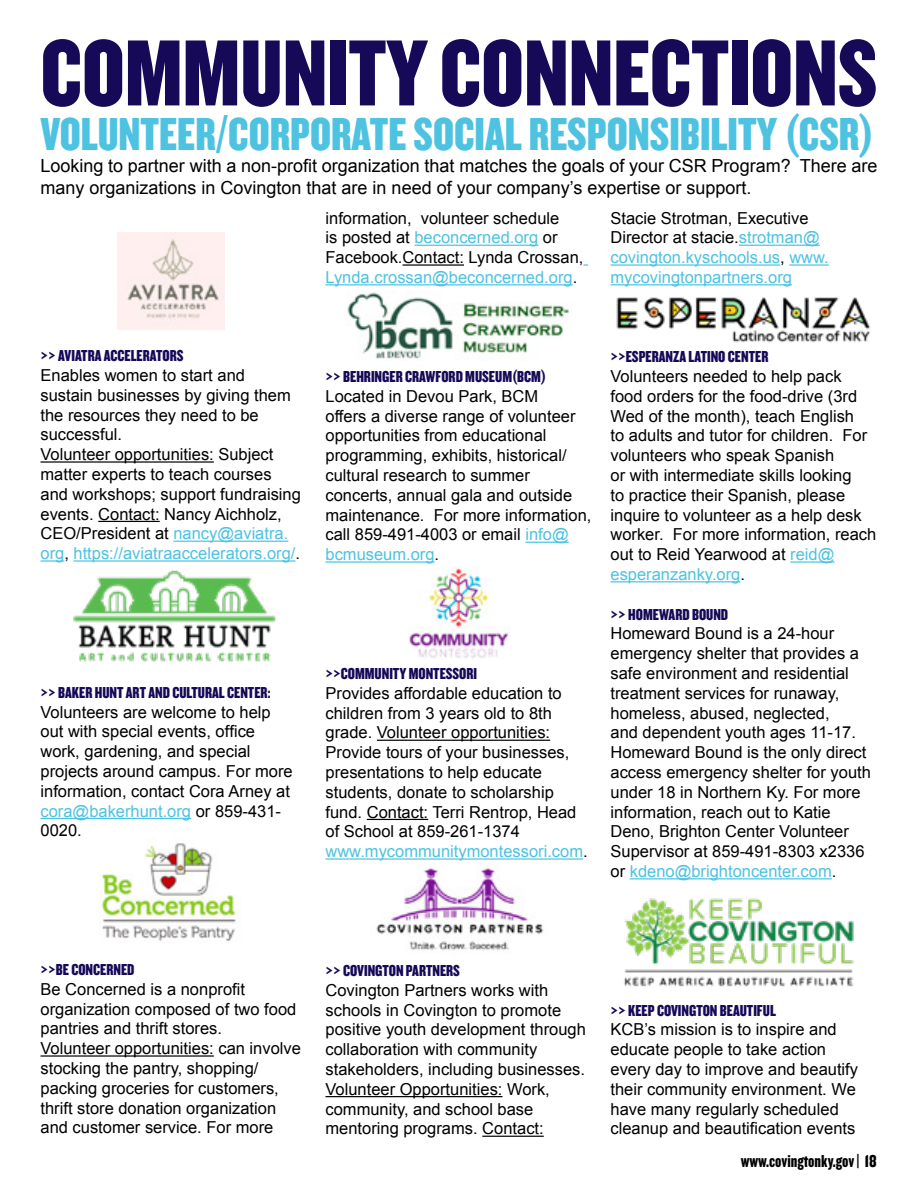
<style>
.page{position:relative;width:918px;height:1188px;background:#fff}
.page>*{position:absolute;margin:0;border:0;box-sizing:border-box;transform-origin:0 0}
.t1{font:97.5px "Knockout HTF69 Full Liteweight";color:#150958}
.t2{font:48px "Knockout HTF69 Full Liteweight";color:#4dc2e1}
.t3{font:18px/21.6px "Arial";color:#000}
.t4{font:18px "Knockout HTF69 Full Liteweight";color:#000}
.t5{font:16.5px/19.8px "Arial";color:#000}
.t6{font:16.5px "Knockout HTF69 Full Liteweight";color:#150958}
.t7{font:16.5px/19.8px "Arial";color:#4dc2e1}
.s1{color:#4dc2e1}
.s2{color:#000}
</style>
<div class="page">
<hr style="left:40px;top:461px;width:174px;height:2px;background:#000">
<hr style="left:98px;top:521px;width:62px;height:1px;background:#000">
<hr style="left:173px;top:541px;width:115px;height:1px;background:#4dc2e1">
<hr style="left:40px;top:560px;width:24px;height:2px;background:#4dc2e1">
<hr style="left:74px;top:560px;width:221px;height:2px;background:#4dc2e1">
<hr style="left:40px;top:818px;width:151px;height:1px;background:#4dc2e1">
<hr style="left:40px;top:1055px;width:174px;height:2px;background:#000">
<hr style="left:414px;top:245px;width:124px;height:1px;background:#4dc2e1">
<hr style="left:403px;top:264px;width:61px;height:2px;background:#000">
<hr style="left:326px;top:284px;width:247px;height:1px;background:#4dc2e1">
<hr style="left:525px;top:542px;width:44px;height:1px;background:#4dc2e1">
<hr style="left:326px;top:561px;width:109px;height:2px;background:#4dc2e1">
<hr style="left:377px;top:740px;width:173px;height:1px;background:#000">
<hr style="left:367px;top:819px;width:61px;height:1px;background:#000">
<hr style="left:326px;top:858px;width:257px;height:2px;background:#4dc2e1">
<hr style="left:326px;top:1096px;width:177px;height:1px;background:#000">
<hr style="left:482px;top:1136px;width:62px;height:1px;background:#000">
<hr style="left:739px;top:245px;width:81px;height:1px;background:#4dc2e1">
<hr style="left:610px;top:264px;width:170px;height:2px;background:#4dc2e1">
<hr style="left:789px;top:264px;width:40px;height:2px;background:#4dc2e1">
<hr style="left:610px;top:284px;width:182px;height:1px;background:#4dc2e1">
<hr style="left:790px;top:561px;width:45px;height:2px;background:#4dc2e1">
<hr style="left:610px;top:581px;width:130px;height:1px;background:#4dc2e1">
<hr style="left:630px;top:878px;width:202px;height:1px;background:#4dc2e1">
<img style="left:73px;top:570px;width:203px;height:92px">
<img style="left:347px;top:292px;width:222px;height:67px">
<img style="left:610px;top:285px;width:261px;height:57px">
<img style="left:101px;top:839px;width:138px;height:103px">
<img style="left:118px;top:232px;width:107px;height:98px">
<img style="left:409px;top:568px;width:100px;height:90px">
<img style="left:376px;top:864px;width:168px;height:87px">
<img style="left:624px;top:898px;width:230px;height:89px">
<h1 class="t1" style="left:40px;top:23px;width:839px">COMMUNITY CONNECTIONS</h1>
<h2 class="t2" style="left:40px;top:110px;width:835px">VOLUNTEER/CORPORATE SOCIAL RESPONSIBILITY (CSR)</h2>
<p class="t3" style="left:40px;top:155px;width:838px">Looking to partner with a non-profit organization that matches the goals of your CSR Program? There are many organizations in Covington that are in need of your company’s expertise or support.</p>
<p class="t6" style="left:40px;top:347px;width:145px">&gt;&gt; AVIATRA ACCELERATORS</p>
<p class="t5" style="left:40px;top:366px;width:262px">Enables women to start and sustain businesses by giving them the resources they need to be successful.<br>Volunteer opportunities: Subject matter experts to teach courses and workshops; support fundraising events. Contact: Nancy Aichholz,<br>CEO/President at <span class="s1">nancy@aviatra. org</span>, <span class="s1">https://aviatraaccelerators.org/</span>.</p>
<p class="t6" style="left:40px;top:684px;width:231px">&gt;&gt; BAKER HUNT ART AND CULTURAL CENTER:</p>
<p class="t5" style="left:40px;top:702px;width:254px">Volunteers are welcome to help out with special events, office work, gardening, and special projects around campus. For more information, contact Cora Arney at <span class="s1">cora@bakerhunt.org</span> or 859-431-<br>0020.</p>
<p class="t5" style="left:326px;top:208px;width:260px">information, volunteer schedule<br>is posted at <span class="s1">beconcerned.org</span> or Facebook.Contact: Lynda Crossan, <span class="s1">Lynda.crossan@beconcerned.org</span>.</p>
<p class="t7" style="left:610px;top:208px;width:220px"><span class="s2">Stacie Strotman, Executive<br>Director at stacie.</span>strotman@ covington.kyschools.us<span class="s2">,</span> www. mycovingtonpartners.org</p>
<p class="t6" style="left:326px;top:368px;width:222px">&gt;&gt; BEHRINGER CRAWFORD MUSEUM(BCM)</p>
<p class="t5" style="left:326px;top:386px;width:267px">Located in Devou Park, BCM<br>offers a diverse range of volunteer opportunities from educational programming, exhibits, historical/ cultural research to summer concerts, annual gala and outside maintenance. For more information, call 859-491-4003 or email <span class="s1">info@ bcmuseum.org</span>.</p>
<p class="t6" style="left:326px;top:665px;width:153px">&gt;&gt;COMMUNITY MONTESSORI</p>
<p class="t5" style="left:326px;top:683px;width:264px">Provides affordable education to children from 3 years old to 8th grade. Volunteer opportunities:<br>Provide tours of your businesses, presentations to help educate students, donate to scholarship fund. Contact: Terri Rentrop, Head of School at 859-261-1374 <span class="s1">www.mycommunitymontessori.com</span>.</p>
<p class="t6" style="left:610px;top:348px;width:159px">&gt;&gt;ESPERANZA LATINO CENTER</p>
<p class="t5" style="left:610px;top:367px;width:267px">Volunteers needed to help pack food orders for the food-drive (3rd<br>Wed of the month), teach English<br>to adults and tutor for children. For volunteers who speak Spanish<br>or with intermediate skills looking<br>to practice their Spanish, please inquire to volunteer as a help desk worker. For more information, reach out to Reid Yearwood at <span class="s1">reid@ esperanzanky.org</span>.</p>
<p class="t6" style="left:610px;top:606px;width:119px">&gt;&gt; HOMEWARD BOUND</p>
<p class="t5" style="left:610px;top:624px;width:262px">Homeward Bound is a 24-hour emergency shelter that provides a safe environment and residential treatment services for runaway, homeless, abused, neglected,<br>and dependent youth ages 11-17.<br>Homeward Bound is the only direct access emergency shelter for youth under 18 in Northern Ky. For more information, reach out to Katie<br>Deno, Brighton Center Volunteer<br>Supervisor at 859-491-8303 x2336 or <span class="s1">kdeno@brightoncenter.com</span>.</p>
<p class="t6" style="left:40px;top:961px;width:96px">&gt;&gt;BE CONCERNED</p>
<p class="t5" style="left:40px;top:979px;width:262px">Be Concerned is a nonprofit organization composed of two food pantries and thrift stores.<br>Volunteer opportunities: can involve stocking the pantry, shopping/ packing groceries for customers, thrift store donation organization and customer service. For more</p>
<p class="t6" style="left:326px;top:962px;width:136px">&gt;&gt; COVINGTON PARTNERS</p>
<p class="t5" style="left:326px;top:980px;width:262px">Covington Partners works with schools in Covington to promote positive youth development through collaboration with community stakeholders, including businesses.<br>Volunteer Opportunities: Work, community, and school base mentoring programs. Contact:</p>
<p class="t6" style="left:610px;top:1002px;width:167px">&gt;&gt; KEEP COVINGTON BEAUTIFUL</p>
<p class="t5" style="left:610px;top:1020px;width:249px">KCB’s mission is to inspire and educate people to take action every day to improve and beautify their community environment. We have many regularly scheduled cleanup and beautification events</p>
<p class="t4" style="left:741px;top:1152px;width:138px">www.covingtonky.gov | 18</p>
</div>
